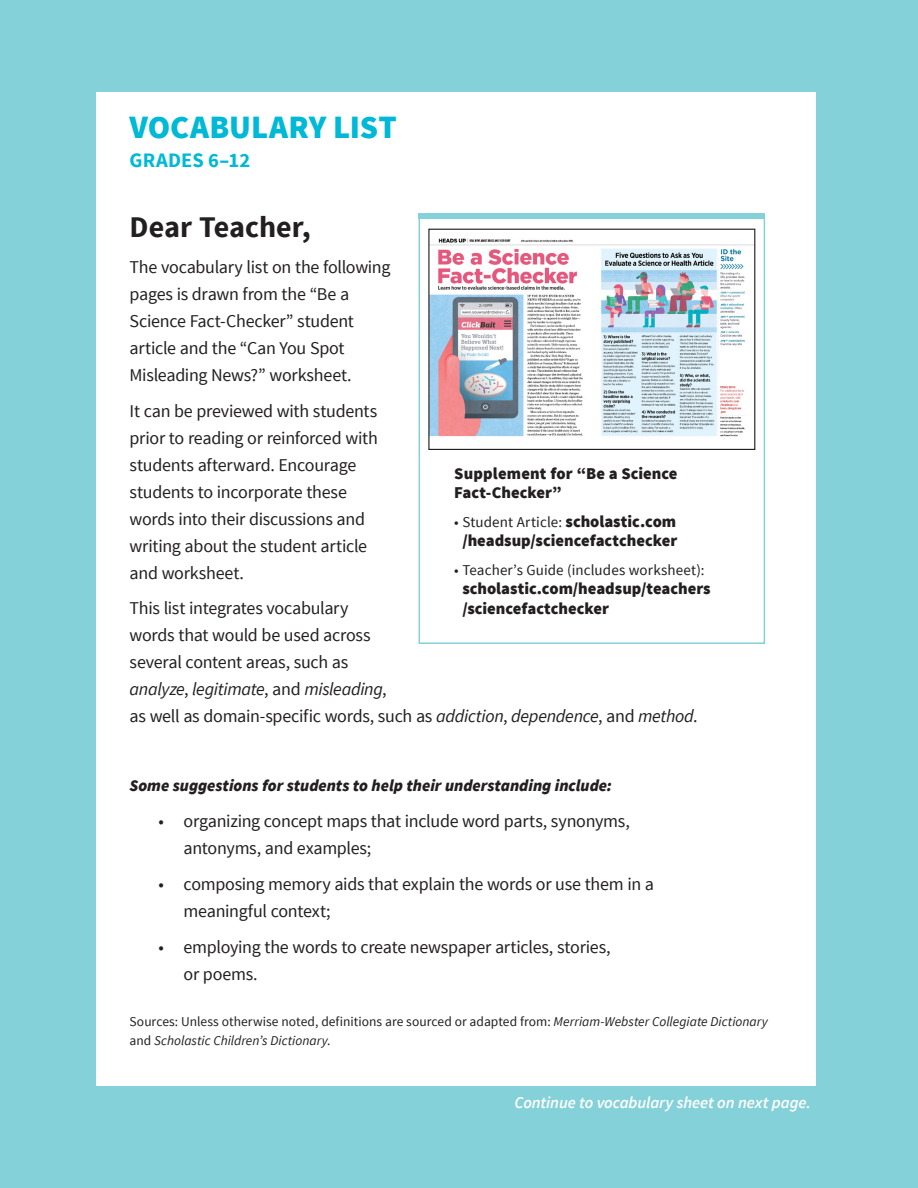
<style>
.page{position:relative;width:918px;height:1188px;background:#84d1d9}
.page>*{position:absolute;margin:0;border:0;box-sizing:border-box;transform-origin:0 0}
.t1{font:900 32.55px "Source Sans Pro";letter-spacing:-.005em;color:#00b9d6}
.t2{font:700 30px "Source Sans Pro";color:#231f20}
.t3{font:700 20.55px "Source Sans Pro";color:#00b9d6}
.t4{font:18px/27px "Source Sans Pro";letter-spacing:-.015em;color:#231f20}
.t5{font:900 16.5px/19.5px "Source Sans Pro";color:#231f20}
.t6{font:italic 900 16.5px "Source Sans Pro";color:#231f20}
.t7{font:italic 600 16.5px "Source Sans Pro";letter-spacing:-.005em;color:#fff}
.t8{font:15px "Source Sans Pro";letter-spacing:.01em;color:#231f20}
.t9{font:13.5px/19.5px "Source Sans Pro";letter-spacing:.005em;color:#231f20}
.s1{font-style:italic}
.s2{font-weight:900;font-size:16.5px}
</style>
<div class="page">
<div style="left:96px;top:92px;width:719px;height:994px;background:#fff"></div>
<div style="left:419px;top:216px;width:346px;height:428px;border:2px solid #84d1d9"></div>
<div style="left:419px;top:214px;width:346px;height:5px;background:#84d1d9"></div>
<svg style="left:428px;top:228px;width:328px;height:222px"></svg>
<h2 class="t1" style="left:130px;top:106px;width:269px">VOCABULARY LIST</h2>
<h3 class="t3" style="left:130px;top:147px;width:122px">GRADES 6–12</h3>
<h4 class="t2" style="left:130px;top:208px;width:183px">Dear Teacher,</h4>
<p class="t4" style="left:130px;top:254px;width:262px">The vocabulary list on the following pages is drawn from the “Be a<br>Science Fact-Checker” student article and the “Can You Spot<br>Misleading News?” worksheet.</p>
<p class="t4" style="left:130px;top:398px;width:250px">It can be previewed with students prior to reading or reinforced with students afterward. Encourage students to incorporate these words into their discussions and writing about the student article and worksheet.</p>
<p class="t4" style="left:130px;top:595px;width:570px">This list integrates vocabulary<br>words that would be used across<br>several content areas, such as<br><span class="s1">analyze</span>, <span class="s1">legitimate</span>, and <span class="s1">misleading</span>,<br>as well as domain-specific words, such as <span class="s1">addiction</span>, <span class="s1">dependence</span>, and <span class="s1">method</span>.</p>
<p class="t5" style="left:454px;top:464px;width:225px">Supplement for “Be a Science<br>Fact-Checker”</p>
<p class="t8" style="left:454px;top:512px;width:223px">• Student Article: <span class="s2">scholastic.com</span></p>
<p class="t5" style="left:462px;top:532px;width:216px">/headsup/sciencefactchecker</p>
<p class="t8" style="left:454px;top:560px;width:252px">• Teacher’s Guide (includes worksheet):</p>
<p class="t5" style="left:462px;top:580px;width:250px">scholastic.com/headsup/teachers /sciencefactchecker</p>
<h4 class="t6" style="left:130px;top:775px;width:484px">Some suggestions for students to help their understanding include:</h4>
<p class="t4" style="left:184px;top:808px;width:448px;text-indent:-25px">• organizing concept maps that include word parts, synonyms, antonyms, and examples;</p>
<p class="t4" style="left:184px;top:871px;width:472px;text-indent:-25px">• composing memory aids that explain the words or use them in a meaningful context;</p>
<p class="t4" style="left:184px;top:933px;width:429px;text-indent:-25px">• employing the words to create newspaper articles, stories, or poems.</p>
<p class="t9" style="left:130px;top:1012px;width:640px">Sources: Unless otherwise noted, definitions are sourced or adapted from: <span class="s1">Merriam-Webster Collegiate Dictionary </span>and <span class="s1">Scholastic Children’s Dictionary</span>.</p>
<p class="t7" style="left:515px;top:1092px;width:298px">Continue to vocabulary sheet on next page.</p>
</div>
